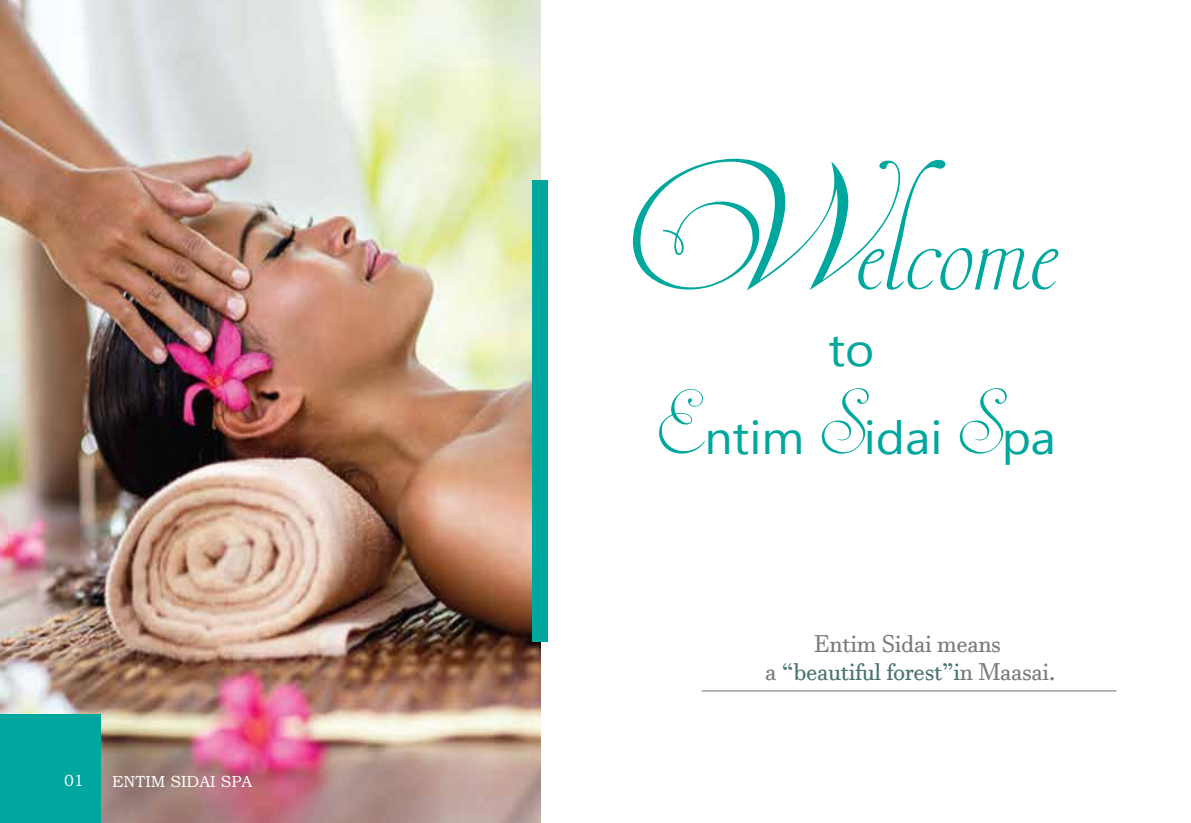
<style>
.page{position:relative;width:1191px;height:823px;background:#fff}
.page>*{position:absolute;margin:0;border:0;box-sizing:border-box;transform-origin:0 0}
.t1{font:92.4px "Invitation Script LIMITEDFREEVERSION";color:#00a79e;scale:1.08 1}
.t2{font:24px/28px "Javanese Text";letter-spacing:-.02em;color:#58595b;text-align:center}
.t3{font:16px "Bookman Old Style";color:#fff}
.s1{color:#1c514d}
</style>
<div class="page">
<img style="left:0;top:0;width:540px;height:822px">
<div style="left:0;top:713px;width:101px;height:109px;background:#00a79e"></div>
<svg style="left:633px;top:158px;width:425px;height:132px"></svg>
<hr style="left:701px;top:690px;width:415px;height:1px;background:#6d6e71">
<div style="left:533px;top:180px;width:15px;height:462px;background:#00a79e"></div>
<p class="t3" style="left:64px;top:770px;width:21px">01</p>
<p class="t3" style="left:112px;top:770px;width:142px">ENTIM SIDAI SPA</p>
<h1 class="t1" style="left:658px;top:367px;width:320px">E■▼ S S</h1>
<p class="t2" style="left:765px;top:629px;width:292px">Entim Sidai means<br>a <span class="s1">“beautiful forest”i</span>n Maasai.</p>
</div>
